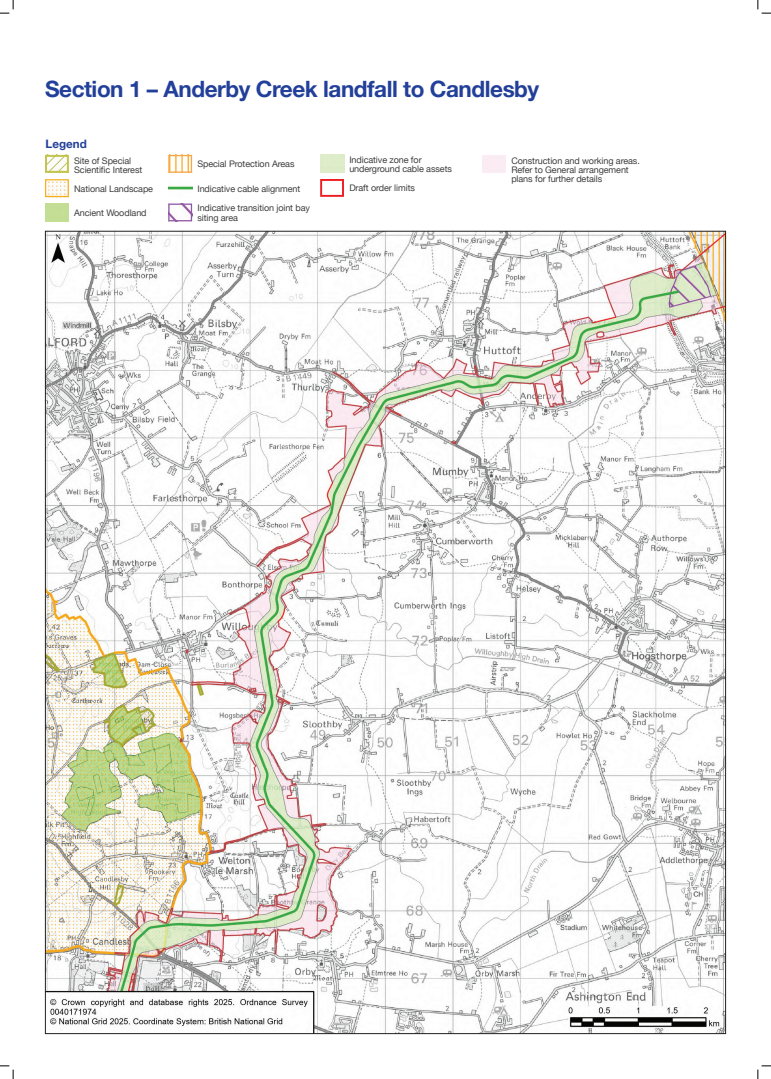
<style>
.page{position:relative;width:771px;height:1079px;background:#fff}
.page>*{position:absolute;margin:0;border:0;box-sizing:border-box;transform-origin:0 0}
.t1{font:700 22.5px "Helvetica Neue";letter-spacing:-.02em;color:#223f99}
.t2{font:700 11.62px "Helvetica Neue";color:#223f99}
.t3{font:9.06px/9.5px "Helvetica Neue";letter-spacing:-.01em;color:#3e3e3f}
</style>
<div class="page">
<div style="left:320px;top:179px;width:24px;height:18px;background:#fff;border:2px solid #ee1e23"></div>
<img style="left:47px;top:233px;width:676px;height:799px">
<img style="left:47px;top:181px;width:20px;height:14px">
<div style="left:45px;top:179px;width:24px;height:18px;border:1px solid #f6af19"></div>
<img style="left:170px;top:157px;width:19px;height:14px">
<div style="left:168px;top:155px;width:24px;height:18px;border:1px solid #f9a64a"></div>
<div style="left:482px;top:155px;width:24px;height:18px;background:#fbecf3"></div>
<img style="left:168px;top:186px;width:24px;height:4px">
<img style="left:170px;top:205px;width:20px;height:14px">
<div style="left:168px;top:203px;width:24px;height:18px;border:1px solid #9058a4"></div>
<img style="left:48px;top:158px;width:18px;height:12px">
<div style="left:45px;top:155px;width:24px;height:18px;border:2px solid #c3c44c"></div>
<svg style="left:0;top:0;width:14px;height:14px"></svg>
<svg style="left:0;top:1065px;width:14px;height:14px"></svg>
<svg style="left:757px;top:0;width:13px;height:14px"></svg>
<svg style="left:757px;top:1065px;width:13px;height:14px"></svg>
<h1 class="t1" style="left:45px;top:71px;width:495px">Section 1 – Anderby Creek landfall to Candlesby</h1>
<p class="t2" style="left:46px;top:135px;width:43px">Legend</p>
<p class="t3" style="left:74px;top:156px;width:70px">Site of Special<br>Scientific Interest</p>
<p class="t3" style="left:197px;top:160px;width:99px">Special Protection Areas</p>
<p class="t3" style="left:74px;top:184px;width:80px">National Landscape</p>
<p class="t3" style="left:74px;top:208px;width:74px">Ancient Woodland</p>
<p class="t3" style="left:197px;top:179px;width:114px;line-height:19.6px">Indicative cable alignment<br>Indicative transition joint bay</p>
<p class="t3" style="left:197px;top:213px;width:42px">siting area</p>
<p class="t3" style="left:349px;top:155px;width:104px">Indicative zone for underground cable assets</p>
<p class="t3" style="left:511px;top:156px;width:130px">Construction and working areas.<br>Refer to General arrangement plans for further details</p>
<p class="t3" style="left:349px;top:184px;width:67px">Draft order limits</p>
</div>
